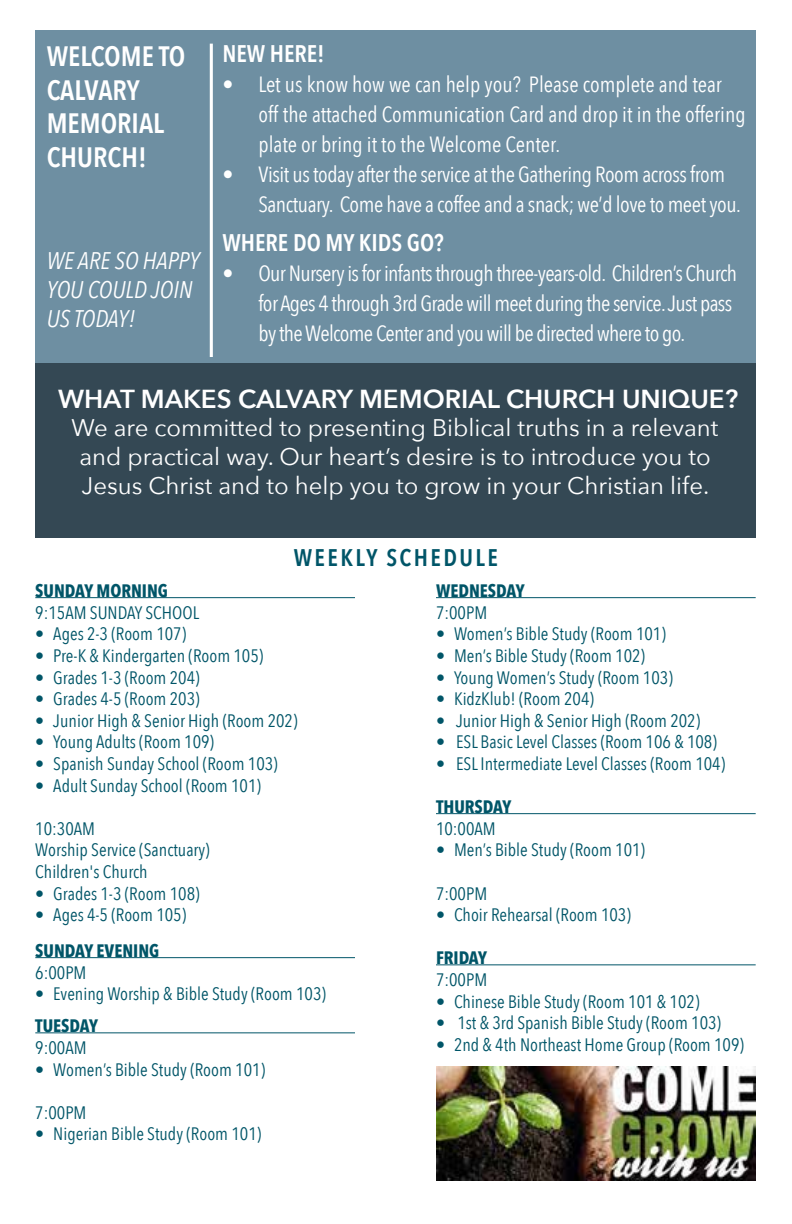
<style>
.page{position:relative;width:792px;height:1224px;background:#fff}
.page>*{position:absolute;margin:0;border:0;box-sizing:border-box;transform-origin:0 0}
.t1{font:600 28px/33.6px "Avenir Next Condensed";color:#fff}
.t2{font:600 26px "Avenir Next";color:#fff}
.t3{font:24px/28.8px "Avenir Next";color:#fff;text-align:center}
.t4{font:italic 24px/28.8px "Avenir Next Condensed";color:#fff}
.t5{font:600 24px "Avenir Next Condensed";color:#fff}
.t6{font:600 24px "Avenir Next Condensed";letter-spacing:.1em;color:#005568}
.t7{font:22px/30px "Avenir Next Condensed";letter-spacing:-.02em;color:#fff}
.t8{font:22px/30px "Avenir Next Condensed";color:#fff}
.t9{font:18px/21.6px "Avenir Next Condensed";color:#005568}
.t10{font:700 18px "Avenir Next Condensed";color:#005568}
</style>
<div class="page">
<div style="left:35px;top:30px;width:720px;height:352px;background:#6e8fa2"></div>
<div style="left:36px;top:363px;width:720px;height:175px;background:#344854"></div>
<hr style="left:35px;top:597px;width:320px;height:1px;background:#005568">
<hr style="left:35px;top:957px;width:320px;height:1px;background:#005568">
<hr style="left:35px;top:1032px;width:320px;height:1px;background:#005568">
<hr style="left:436px;top:597px;width:320px;height:1px;background:#005568">
<hr style="left:436px;top:813px;width:320px;height:1px;background:#005568">
<hr style="left:436px;top:964px;width:320px;height:1px;background:#005568">
<hr style="left:210px;top:44px;width:3px;height:313px;background:#fff">
<img style="left:436px;top:1067px;width:319px;height:113px">
<h1 class="t1" style="left:47px;top:39px;width:140px">WELCOME TO<br>CALVARY<br>MEMORIAL<br>CHURCH!</h1>
<h3 class="t4" style="left:47px;top:246px;width:154px">WE ARE SO HAPPY<br>YOU COULD JOIN<br>US TODAY!</h3>
<h3 class="t5" style="left:222px;top:32px;width:104px">NEW HERE!</h3>
<p class="t8" style="left:258px;top:68px;width:489px;text-indent:-36px">• Let us know how we can help you? Please complete and tear off the attached Communication Card and drop it in the offering plate or bring it to the Welcome Center.</p>
<p class="t7" style="left:258px;top:158px;width:484px;text-indent:-36px">• Visit us today after the service at the Gathering Room across from<br>Sanctuary. Come have a coffee and a snack; we’d love to meet you.</p>
<h3 class="t5" style="left:222px;top:221px;width:223px">WHERE DO MY KIDS GO?</h3>
<p class="t7" style="left:258px;top:257px;width:480px;text-indent:-36px">• Our Nursery is for infants through three-years-old. Children’s Church for Ages 4 through 3rd Grade will meet during the service. Just pass by the Welcome Center and you will be directed where to go.</p>
<h2 class="t2" style="left:58px;top:376px;width:682px">WHAT MAKES CALVARY MEMORIAL CHURCH UNIQUE?</h2>
<h3 class="t3" style="left:72px;top:413px;width:648px">We are committed to presenting Biblical truths in a relevant and practical way. Our heart’s desire is to introduce you to<br>Jesus Christ and to help you to grow in your Christian life.</h3>
<h3 class="t6" style="left:294px;top:537px;width:206px">WEEKLY SCHEDULE</h3>
<p class="t10" style="left:35px;top:580px;width:134px">SUNDAY MORNING</p>
<p class="t9" style="left:35px;top:601px;width:165px">9:15AM SUNDAY SCHOOL</p>
<p class="t9" style="left:35px;top:622px;width:152px">• Ages 2-3 (Room 107)</p>
<p class="t9" style="left:35px;top:644px;width:230px">• Pre-K &amp; Kindergarten (Room 105)</p>
<p class="t9" style="left:35px;top:666px;width:166px">• Grades 1-3 (Room 204)</p>
<p class="t9" style="left:35px;top:687px;width:166px">• Grades 4-5 (Room 203)</p>
<p class="t9" style="left:35px;top:709px;width:264px">• Junior High &amp; Senior High (Room 202)</p>
<p class="t9" style="left:35px;top:730px;width:180px">• Young Adults (Room 109)</p>
<p class="t9" style="left:35px;top:752px;width:244px">• Spanish Sunday School (Room 103)</p>
<p class="t9" style="left:35px;top:774px;width:227px">• Adult Sunday School (Room 101)</p>
<p class="t9" style="left:35px;top:817px;width:176px">10:30AM<br>Worship Service (Sanctuary)<br>Children's Church</p>
<p class="t9" style="left:35px;top:882px;width:166px">• Grades 1-3 (Room 108)</p>
<p class="t9" style="left:35px;top:903px;width:152px">• Ages 4-5 (Room 105)</p>
<p class="t10" style="left:35px;top:940px;width:126px">SUNDAY EVENING</p>
<p class="t9" style="left:35px;top:961px;width:53px">6:00PM</p>
<p class="t9" style="left:35px;top:982px;width:292px">• Evening Worship &amp; Bible Study (Room 103)</p>
<p class="t10" style="left:35px;top:1015px;width:64px">TUESDAY</p>
<p class="t9" style="left:35px;top:1036px;width:53px">9:00AM</p>
<p class="t9" style="left:35px;top:1058px;width:231px">• Women’s Bible Study (Room 101)</p>
<p class="t9" style="left:35px;top:1101px;width:53px">7:00PM</p>
<p class="t9" style="left:35px;top:1122px;width:227px">• Nigerian Bible Study (Room 101)</p>
<p class="t10" style="left:436px;top:580px;width:90px">WEDNESDAY</p>
<p class="t9" style="left:436px;top:601px;width:53px">7:00PM</p>
<p class="t9" style="left:436px;top:622px;width:231px">• Women’s Bible Study (Room 101)</p>
<p class="t9" style="left:436px;top:644px;width:211px">• Men’s Bible Study (Room 102)</p>
<p class="t9" style="left:436px;top:666px;width:238px">• Young Women’s Study (Room 103)</p>
<p class="t9" style="left:436px;top:687px;width:159px">• KidzKlub! (Room 204)</p>
<p class="t9" style="left:436px;top:709px;width:266px">• Junior High &amp; Senior High (Room 202)</p>
<p class="t9" style="left:436px;top:730px;width:282px">• ESL Basic Level Classes (Room 106 &amp; 108)</p>
<p class="t9" style="left:436px;top:752px;width:291px">• ESL Intermediate Level Classes (Room 104)</p>
<p class="t10" style="left:436px;top:796px;width:77px">THURSDAY</p>
<p class="t9" style="left:436px;top:817px;width:61px">10:00AM</p>
<p class="t9" style="left:436px;top:838px;width:211px">• Men’s Bible Study (Room 101)</p>
<p class="t9" style="left:436px;top:882px;width:53px">7:00PM</p>
<p class="t9" style="left:436px;top:903px;width:196px">• Choir Rehearsal (Room 103)</p>
<p class="t10" style="left:436px;top:947px;width:53px">FRIDAY</p>
<p class="t9" style="left:436px;top:968px;width:53px">7:00PM</p>
<p class="t9" style="left:436px;top:990px;width:265px">• Chinese Bible Study (Room 101 &amp; 102)</p>
<p class="t9" style="left:436px;top:1011px;width:287px">• 1st &amp; 3rd Spanish Bible Study (Room 103)</p>
<p class="t9" style="left:436px;top:1033px;width:310px">• 2nd &amp; 4th Northeast Home Group (Room 109)</p>
</div>
